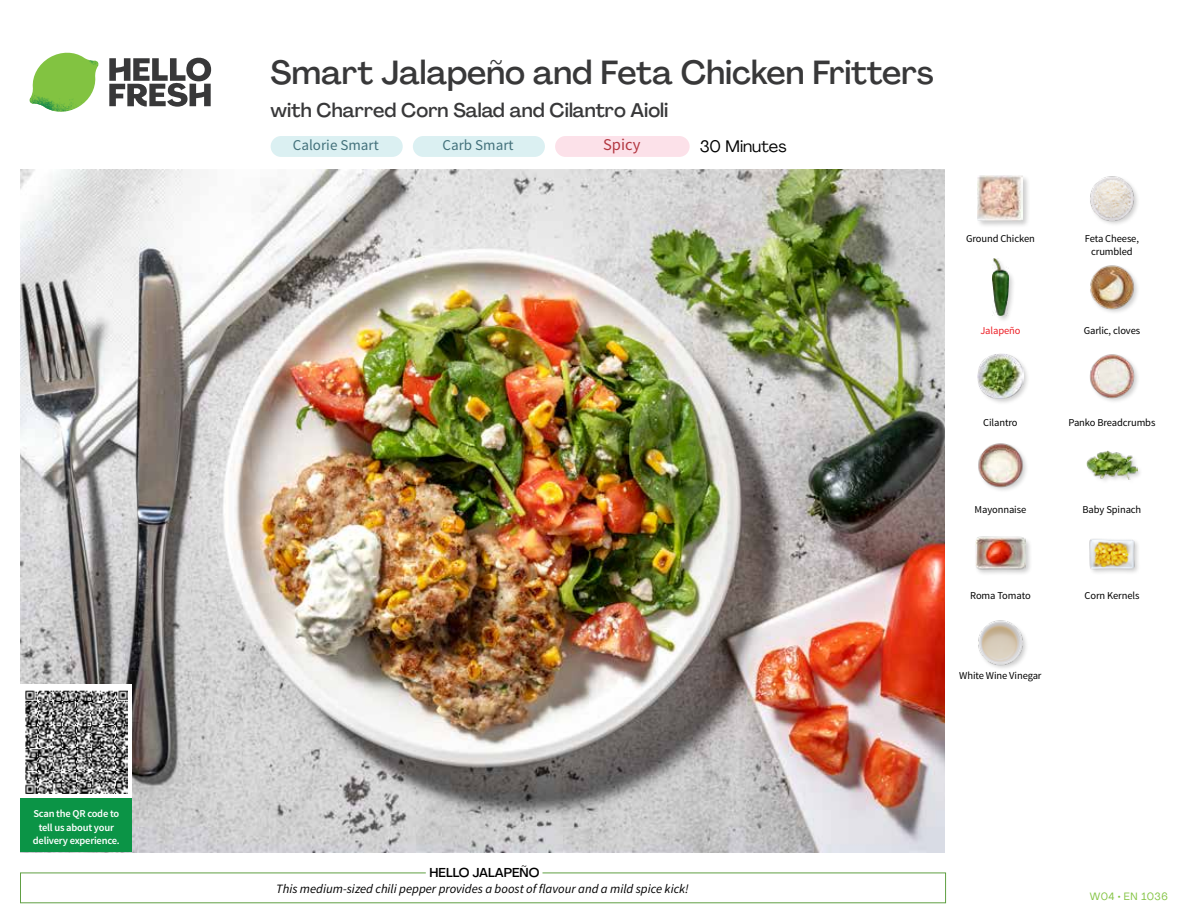
<style>
.page{position:relative;width:1188px;height:918px;background:#fff}
.page>*{position:absolute;margin:0;border:0;box-sizing:border-box;transform-origin:0 0}
.t1{font:500 33px "Agrandir";color:#383839}
.t2{font:500 19.5px "Agrandir";color:#383839}
.t3{font:16.5px "Agrandir";color:#000}
.t4{font:16.5px "Source Sans Pro";color:#b33841}
.t5{font:15px "Source Sans Pro";color:#43717b}
.t6{font:italic 12.75px "Source Sans Pro";color:#000}
.t7{font:500 12.75px "Agrandir";color:#000}
.t8{font:10.5px/13.5px "Source Sans Pro";letter-spacing:-.01em;color:#000;text-align:center}
.t9{font:600 10.5px/13.5px "Source Sans Pro";letter-spacing:-.02em;color:#fff;text-align:center}
.t10{font:10.5px "Agrandir";letter-spacing:.05em;color:#82c341}
.t11{font:10.5px "Source Sans Pro";letter-spacing:-.01em;color:#ed1d24}
</style>
<div class="page">
<svg style="left:109px;top:57px;width:102px;height:50px"></svg>
<svg style="left:34px;top:53px;width:62px;height:40px"></svg>
<img style="left:67px;top:53px;width:32px;height:26px">
<img style="left:33px;top:75px;width:59px;height:11px">
<img style="left:29px;top:79px;width:61px;height:33px">
<img style="left:65px;top:86px;width:27px;height:25px">
<div style="left:20px;top:873px;width:926px;height:30px;border:1px solid #609f43"></div>
<div style="left:426px;top:865px;width:117px;height:15px;background:#fff"></div>
<img style="left:21px;top:170px;width:924px;height:682px">
<div style="left:271px;top:136px;width:132px;height:21px;background:#dbf0f2;border-radius:10px"></div>
<div style="left:413px;top:136px;width:132px;height:21px;background:#dbf0f2;border-radius:10px"></div>
<div style="left:555px;top:136px;width:135px;height:21px;background:#fce1e9;border-radius:10px"></div>
<img style="left:978px;top:620px;width:49px;height:49px">
<img style="left:1089px;top:539px;width:49px;height:34px">
<div style="left:974px;top:536px;width:59px;height:40px;background:#000;opacity:.2"></div>
<img style="left:975px;top:536px;width:51px;height:40px">
<div style="left:1086px;top:450px;width:58px;height:36px;background:#000;opacity:.2"></div>
<img style="left:1087px;top:450px;width:50px;height:36px">
<img style="left:978px;top:443px;width:49px;height:48px">
<img style="left:1089px;top:354px;width:49px;height:47px">
<div style="left:977px;top:353px;width:53px;height:53px;background:#000;opacity:.2"></div>
<img style="left:978px;top:354px;width:45px;height:45px">
<img style="left:1090px;top:265px;width:48px;height:48px">
<div style="left:991px;top:257px;width:25px;height:66px;background:#000;opacity:.2"></div>
<img style="left:992px;top:259px;width:17px;height:57px">
<img style="left:1090px;top:176px;width:48px;height:48px">
<div style="left:977px;top:174px;width:54px;height:54px;background:#000;opacity:.2"></div>
<img style="left:978px;top:176px;width:45px;height:45px">
<div style="left:21px;top:684px;width:111px;height:115px;background:#fff"></div>
<img style="left:25px;top:691px;width:103px;height:102px">
<div style="left:21px;top:798px;width:111px;height:54px;background:#0b9446"></div>
<p class="t9" style="left:33px;top:807px;width:88px">Scan the QR code to tell us about your delivery experience.</p>
<h1 class="t1" style="left:271px;top:52px;width:665px">Smart Jalapeño and Feta Chicken Fritters</h1>
<h2 class="t2" style="left:271px;top:98px;width:399px">with Charred Corn Salad and Cilantro Aioli</h2>
<h3 class="t5" style="left:293px;top:136px;width:87px">Calorie Smart</h3>
<h3 class="t5" style="left:443px;top:136px;width:73px">Carb Smart</h3>
<h3 class="t4" style="left:603px;top:135px;width:39px">Spicy</h3>
<h3 class="t3" style="left:700px;top:136px;width:88px">30 Minutes</h3>
<p class="t8" style="left:966px;top:232px;width:70px">Ground Chicken</p>
<p class="t11" style="left:980px;top:324px;width:42px">Jalapeño</p>
<p class="t8" style="left:1085px;top:232px;width:56px">Feta Cheese, crumbled</p>
<p class="t8" style="left:1084px;top:324px;width:58px">Garlic, cloves</p>
<p class="t8" style="left:983px;top:416px;width:36px">Cilantro</p>
<p class="t8" style="left:1069px;top:416px;width:88px">Panko Breadcrumbs</p>
<p class="t8" style="left:975px;top:503px;width:53px">Mayonnaise</p>
<p class="t8" style="left:970px;top:589px;width:62px">Roma Tomato</p>
<p class="t8" style="left:959px;top:669px;width:84px">White Wine Vinegar</p>
<p class="t8" style="left:1083px;top:503px;width:60px">Baby Spinach</p>
<p class="t8" style="left:1085px;top:589px;width:56px">Corn Kernels</p>
<p class="t7" style="left:430px;top:864px;width:111px">HELLO JALAPEÑO</p>
<p class="t6" style="left:276px;top:881px;width:414px">This medium-sized chili pepper provides a boost of flavour and a mild spice kick!</p>
<p class="t10" style="left:1090px;top:890px;width:80px">W04 • EN 1036</p>
</div>
